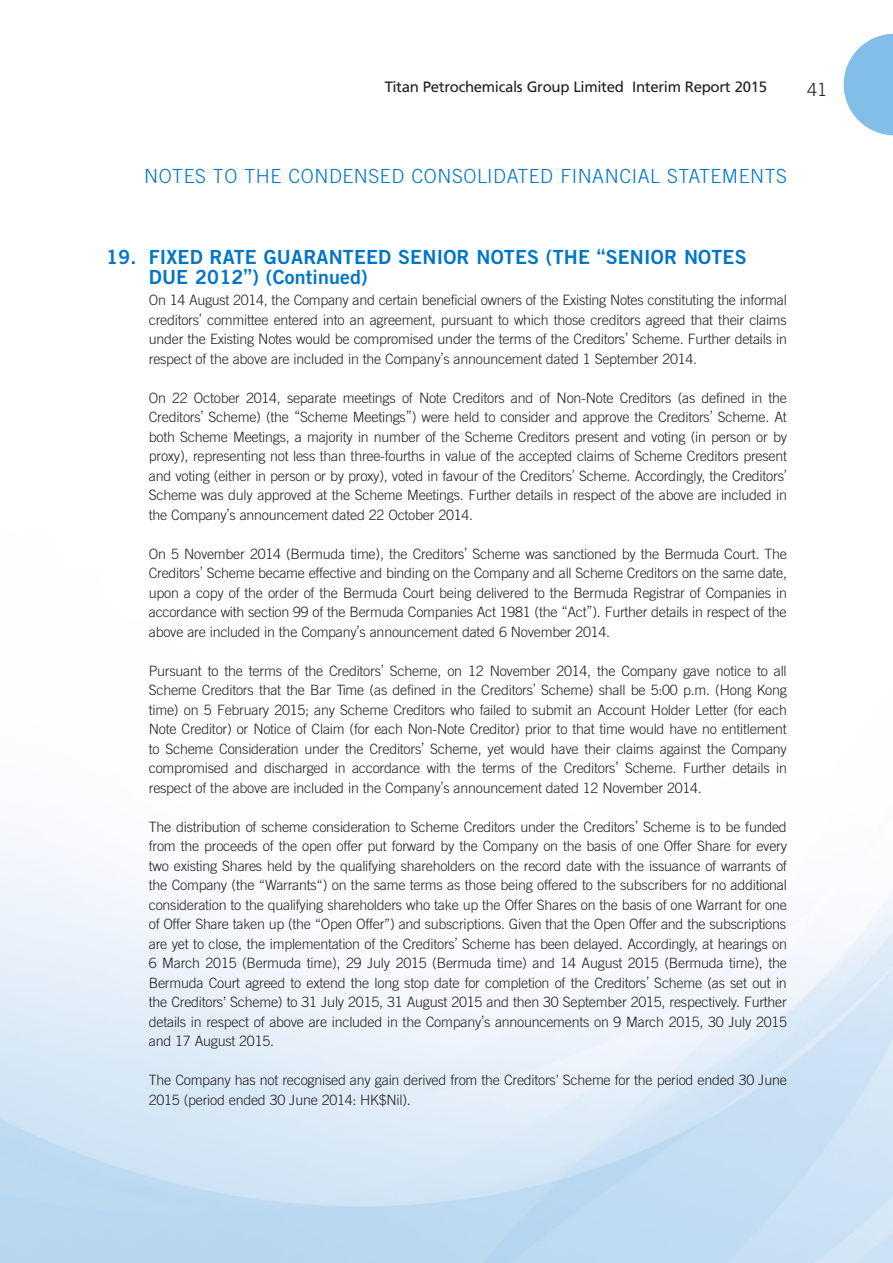
<style>
.page{position:relative;width:893px;height:1263px;background:#fff}
.page>*{position:absolute;margin:0;border:0;box-sizing:border-box;transform-origin:0 0}
.Heading_1{font:19.5px/19.5px "Trade Gothic LT Std Bd 2";letter-spacing:.01em;color:#0076c7}
.t1{font:300 19.5px "Trade Gothic LT Std";letter-spacing:.03em;color:#0076c7}
.t2{font:300 18px "Trade Gothic LT Std";color:#231f20}
.t3{font:15px "Frutiger LT Std";letter-spacing:-.02em;color:#231f20}
.Body_Text{font:300 14.25px/19.5px "Trade Gothic LT Std";letter-spacing:-.015em;color:#231f20;text-align:justify}
</style>
<div class="page">
<svg style="left:844px;top:34px;width:49px;height:101px"></svg>
<p class="t3" style="left:385px;top:78px;width:384px">Titan Petrochemicals Group Limited Interim Report 2015</p>
<p class="t2" style="left:807px;top:78px;width:21px">41</p>
<h1 class="t1" style="left:144px;top:164px;width:644px">NOTES TO THE CONDENSED CONSOLIDATED FINANCIAL STATEMENTS</h1>
<p class="Heading_1" style="left:149px;top:247px;width:599px;text-indent:-43px">19. FIXED RATE GUARANTEED SENIOR NOTES (THE “SENIOR NOTES<br>DUE 2012”) (Continued)</p>
<p class="Body_Text" style="left:149px;top:290px;width:640px">On 14 August 2014, the Company and certain beneficial owners of the Existing Notes constituting the informal creditors’ committee entered into an agreement, pursuant to which those creditors agreed that their claims under the Existing Notes would be compromised under the terms of the Creditors’ Scheme. Further details in respect of the above are included in the Company’s announcement dated 1 September 2014.</p>
<p class="Body_Text" style="left:149px;top:388px;width:640px">On 22 October 2014, separate meetings of Note Creditors and of Non-Note Creditors (as defined in the Creditors’ Scheme) (the “Scheme Meetings”) were held to consider and approve the Creditors’ Scheme. At both Scheme Meetings, a majority in number of the Scheme Creditors present and voting (in person or by proxy), representing not less than three-fourths in value of the accepted claims of Scheme Creditors present and voting (either in person or by proxy), voted in favour of the Creditors’ Scheme. Accordingly, the Creditors’ Scheme was duly approved at the Scheme Meetings. Further details in respect of the above are included in the Company’s announcement dated 22 October 2014.</p>
<p class="Body_Text" style="left:149px;top:544px;width:640px">On 5 November 2014 (Bermuda time), the Creditors’ Scheme was sanctioned by the Bermuda Court. The Creditors’ Scheme became effective and binding on the Company and all Scheme Creditors on the same date, upon a copy of the order of the Bermuda Court being delivered to the Bermuda Registrar of Companies in accordance with section 99 of the Bermuda Companies Act 1981 (the “Act”). Further details in respect of the above are included in the Company’s announcement dated 6 November 2014.</p>
<p class="Body_Text" style="left:149px;top:661px;width:640px">Pursuant to the terms of the Creditors’ Scheme, on 12 November 2014, the Company gave notice to all Scheme Creditors that the Bar Time (as defined in the Creditors’ Scheme) shall be 5:00 p.m. (Hong Kong time) on 5 February 2015; any Scheme Creditors who failed to submit an Account Holder Letter (for each Note Creditor) or Notice of Claim (for each Non-Note Creditor) prior to that time would have no entitlement to Scheme Consideration under the Creditors’ Scheme, yet would have their claims against the Company compromised and discharged in accordance with the terms of the Creditors’ Scheme. Further details in respect of the above are included in the Company’s announcement dated 12 November 2014.</p>
<p class="Body_Text" style="left:149px;top:817px;width:640px">The distribution of scheme consideration to Scheme Creditors under the Creditors’ Scheme is to be funded from the proceeds of the open offer put forward by the Company on the basis of one Offer Share for every two existing Shares held by the qualifying shareholders on the record date with the issuance of warrants of the Company (the “Warrants“) on the same terms as those being offered to the subscribers for no additional consideration to the qualifying shareholders who take up the Offer Shares on the basis of one Warrant for one of Offer Share taken up (the “Open Offer”) and subscriptions. Given that the Open Offer and the subscriptions are yet to close, the implementation of the Creditors’ Scheme has been delayed. Accordingly, at hearings on 6 March 2015 (Bermuda time), 29 July 2015 (Bermuda time) and 14 August 2015 (Bermuda time), the Bermuda Court agreed to extend the long stop date for completion of the Creditors’ Scheme (as set out in the Creditors’ Scheme) to 31 July 2015, 31 August 2015 and then 30 September 2015, respectively. Further details in respect of above are included in the Company’s announcements on 9 March 2015, 30 July 2015 and 17 August 2015.</p>
<p class="Body_Text" style="left:149px;top:1070px;width:639px">The Company has not recognised any gain derived from the Creditors’ Scheme for the period ended 30 June<br>2015 (period ended 30 June 2014: HK$Nil).</p>
</div>
